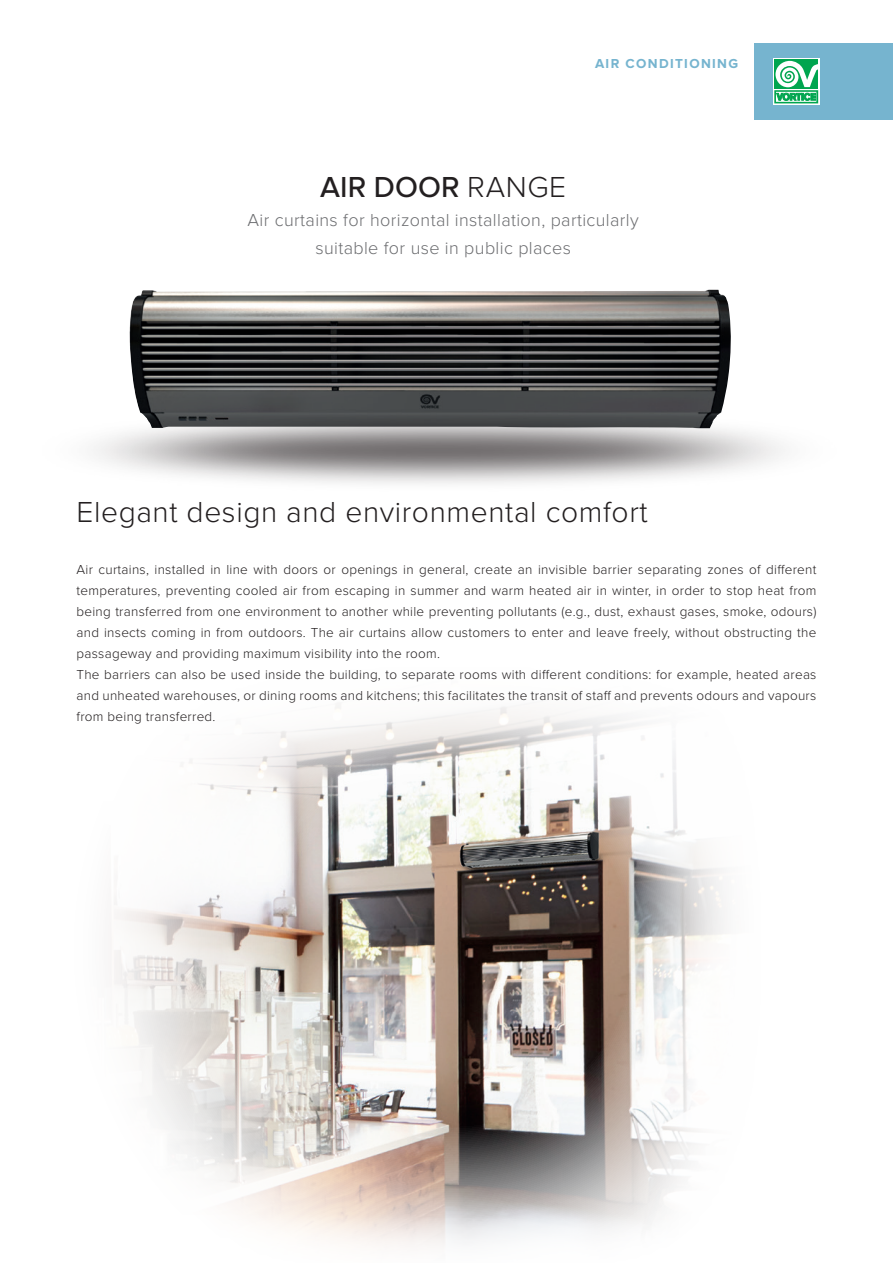
<style>
.page{position:relative;width:893px;height:1263px;background:#fff}
.page>*{position:absolute;margin:0;border:0;box-sizing:border-box;transform-origin:0 0}
.t1{font:300 30px "Proxima Nova";letter-spacing:.02em;color:#231f20}
.t2{font:500 30px "Proxima Nova";color:#231f20}
.t3{font:300 18px "Proxima Nova";letter-spacing:.02em;color:#6c6d70}
.t4{font:300 13.5px/21px "Proxima Nova";letter-spacing:.02em;color:#231f20;text-align:justify}
.t5{font:700 13.5px "Proxima Nova";letter-spacing:.1em;color:#76b4cf}
.s1{font-weight:300}
</style>
<div class="page">
<div style="left:754px;top:43px;width:139px;height:77px;background:#76b4cf"></div>
<svg style="left:773px;top:58px;width:47px;height:47px"></svg>
<div style="left:774px;top:60px;width:44px;height:29px;background:#00a54f"></div>
<svg style="left:774px;top:61px;width:44px;height:42px"></svg>
<img style="left:114px;top:705px;width:612px;height:540px">
<img style="left:129px;top:289px;width:602px;height:101px">
<img style="left:93px;top:390px;width:692px;height:94px">
<p class="t5" style="left:595px;top:56px;width:145px">AIR CONDITIONING</p>
<p class="t2" style="left:320px;top:170px;width:247px">AIR DOOR <span class="s1">RANGE</span></p>
<p class="t3" style="left:248px;top:210px;width:393px">Air curtains for horizontal installation, particularly</p>
<p class="t3" style="left:315px;top:238px;width:257px">suitable for use in public places</p>
<p class="t1" style="left:77px;top:495px;width:573px">Elegant design and environmental comfort</p>
<p class="t4" style="left:77px;top:559px;width:741px">Air curtains, installed in line with doors or openings in general, create an invisible barrier separating zones of different temperatures, preventing cooled air from escaping in summer and warm heated air in winter, in order to stop heat from being transferred from one environment to another while preventing pollutants (e.g., dust, exhaust gases, smoke, odours) and insects coming in from outdoors. The air curtains allow customers to enter and leave freely, without obstructing the passageway and providing maximum visibility into the room.</p>
<p class="t4" style="left:77px;top:664px;width:741px">The barriers can also be used inside the building, to separate rooms with different conditions: for example, heated areas and unheated warehouses, or dining rooms and kitchens; this facilitates the transit of staff and prevents odours and vapours from being transferred.</p>
</div>
